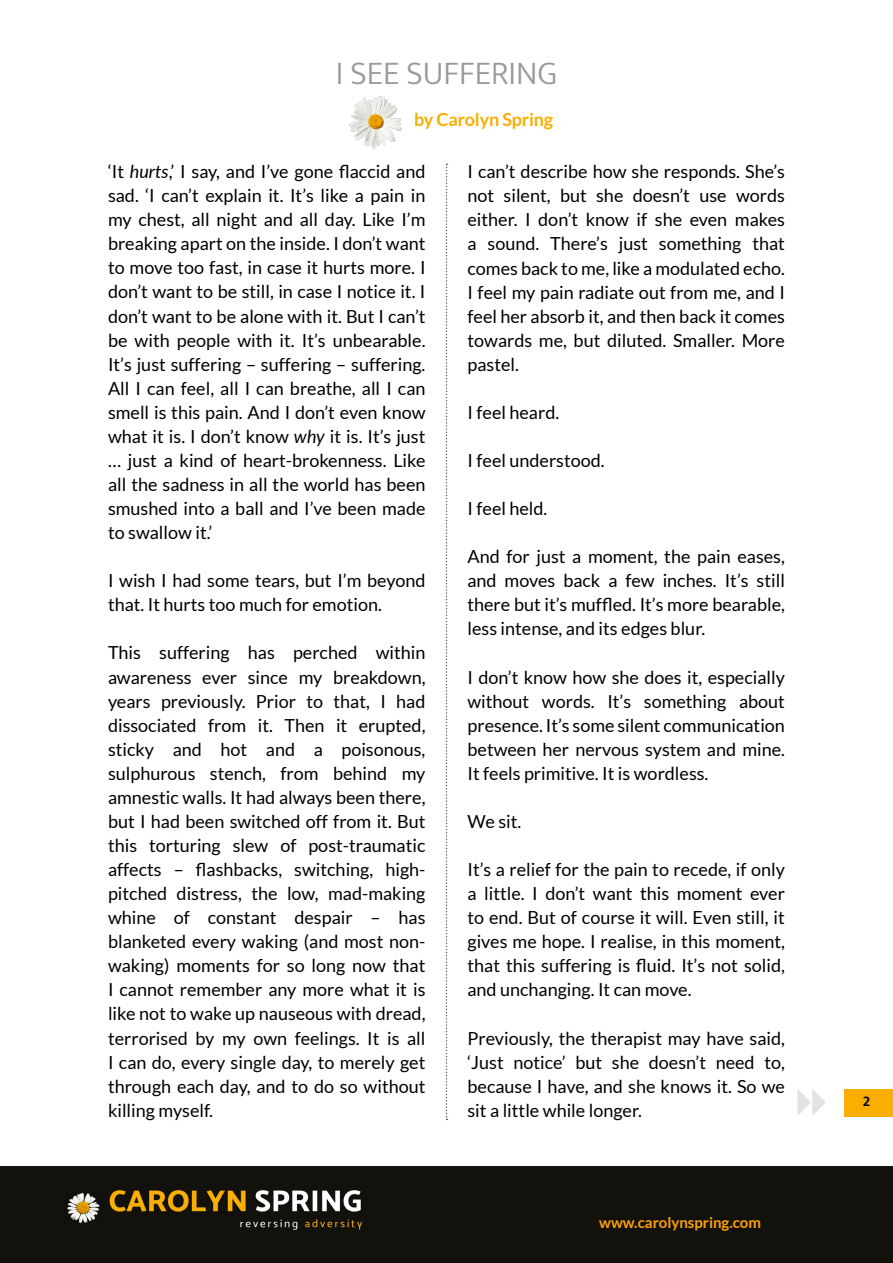
<style>
.page{position:relative;width:893px;height:1263px;background:#fff}
.page>*{position:absolute;margin:0;border:0;box-sizing:border-box;transform-origin:0 0}
.t1{font:300 33px "Mukta";color:#999}
.t2{font:18px/24px "Lato";color:#000;text-align:justify}
.t3{font:700 18px "Lato";letter-spacing:-.01em;color:#f9ae00}
.t4{font:700 15px "Lato";color:#ffa300}
.t5{font:700 15px "Mukta";color:#000}
.s1{font-style:italic}
</style>
<div class="page">
<div style="left:0;top:1166px;width:893px;height:97px;background:#13110c"></div>
<img style="left:67px;top:1190px;width:295px;height:40px">
<svg style="left:797px;top:1089px;width:29px;height:27px"></svg>
<div style="left:844px;top:1089px;width:49px;height:27px;background:#f9ae00"></div>
<img style="left:349px;top:96px;width:53px;height:54px">
<svg style="left:446px;top:164px;width:1px;height:956px"></svg>
<h1 class="t1" style="left:336px;top:54px;width:223px">I SEE SUFFERING</h1>
<p class="t3" style="left:414px;top:109px;width:140px">by Carolyn Spring</p>
<p class="t2" style="left:108px;top:159px;width:319px">‘It <span class="s1">hurts</span>,’ I say, and I’ve gone flaccid and sad. ‘I can’t explain it. It’s like a pain in my chest, all night and all day. Like I’m breaking apart on the inside. I don’t want to move too fast, in case it hurts more. I don’t want to be still, in case I notice it. I don’t want to be alone with it. But I can’t be with people with it. It’s unbearable.<br>It’s just suffering – suffering – suffering.<br>All I can feel, all I can breathe, all I can smell is this pain. And I don’t even know what it is. I don’t know <span class="s1">why</span> it is. It’s just … just a kind of heart-brokenness. Like all the sadness in all the world has been smushed into a ball and I’ve been made to swallow it.’</p>
<p class="t2" style="left:108px;top:569px;width:319px">I wish I had some tears, but I’m beyond that. It hurts too much for emotion.</p>
<p class="t2" style="left:108px;top:641px;width:319px">This suffering has perched within awareness ever since my breakdown, years previously. Prior to that, I had dissociated from it. Then it erupted, sticky and hot and a poisonous, sulphurous stench, from behind my amnestic walls. It had always been there, but I had been switched off from it. But this torturing slew of post-traumatic affects – flashbacks, switching, high&shy;pitched distress, the low, mad-making whine of constant despair – has blanketed every waking (and most non&shy;waking) moments for so long now that I cannot remember any more what it is like not to wake up nauseous with dread, terrorised by my own feelings. It is all I can do, every single day, to merely get through each day, and to do so without killing myself.</p>
<p class="t2" style="left:467px;top:160px;width:319px">I can’t describe how she responds. She’s not silent, but she doesn’t use words either. I don’t know if she even makes a sound. There’s just something that comes back to me, like a modulated echo.<br>I feel my pain radiate out from me, and I feel her absorb it, and then back it comes towards me, but diluted. Smaller. More pastel.</p>
<p class="t2" style="left:467px;top:400px;width:93px">I feel heard.</p>
<p class="t2" style="left:467px;top:448px;width:139px">I feel understood.</p>
<p class="t2" style="left:467px;top:496px;width:81px">I feel held.</p>
<p class="t2" style="left:467px;top:545px;width:319px">And for just a moment, the pain eases, and moves back a few inches. It’s still there but it’s muffled. It’s more bearable, less intense, and its edges blur.</p>
<p class="t2" style="left:467px;top:665px;width:319px">I don’t know how she does it, especially without words. It’s something about presence. It’s some silent communication between her nervous system and mine.<br>It feels primitive. It is wordless.</p>
<p class="t2" style="left:467px;top:809px;width:55px">We sit.</p>
<p class="t2" style="left:467px;top:857px;width:319px">It’s a relief for the pain to recede, if only a little. I don’t want this moment ever to end. But of course it will. Even still, it gives me hope. I realise, in this moment, that this suffering is fluid. It’s not solid, and unchanging. It can move.</p>
<p class="t2" style="left:467px;top:1026px;width:319px">Previously, the therapist may have said, ‘Just notice’ but she doesn’t need to, because I have, and she knows it. So we sit a little while longer.</p>
<p class="t4" style="left:599px;top:1214px;width:163px">www.carolynspring.com</p>
<p class="t5" style="left:863px;top:1092px;width:9px">2</p>
</div>
